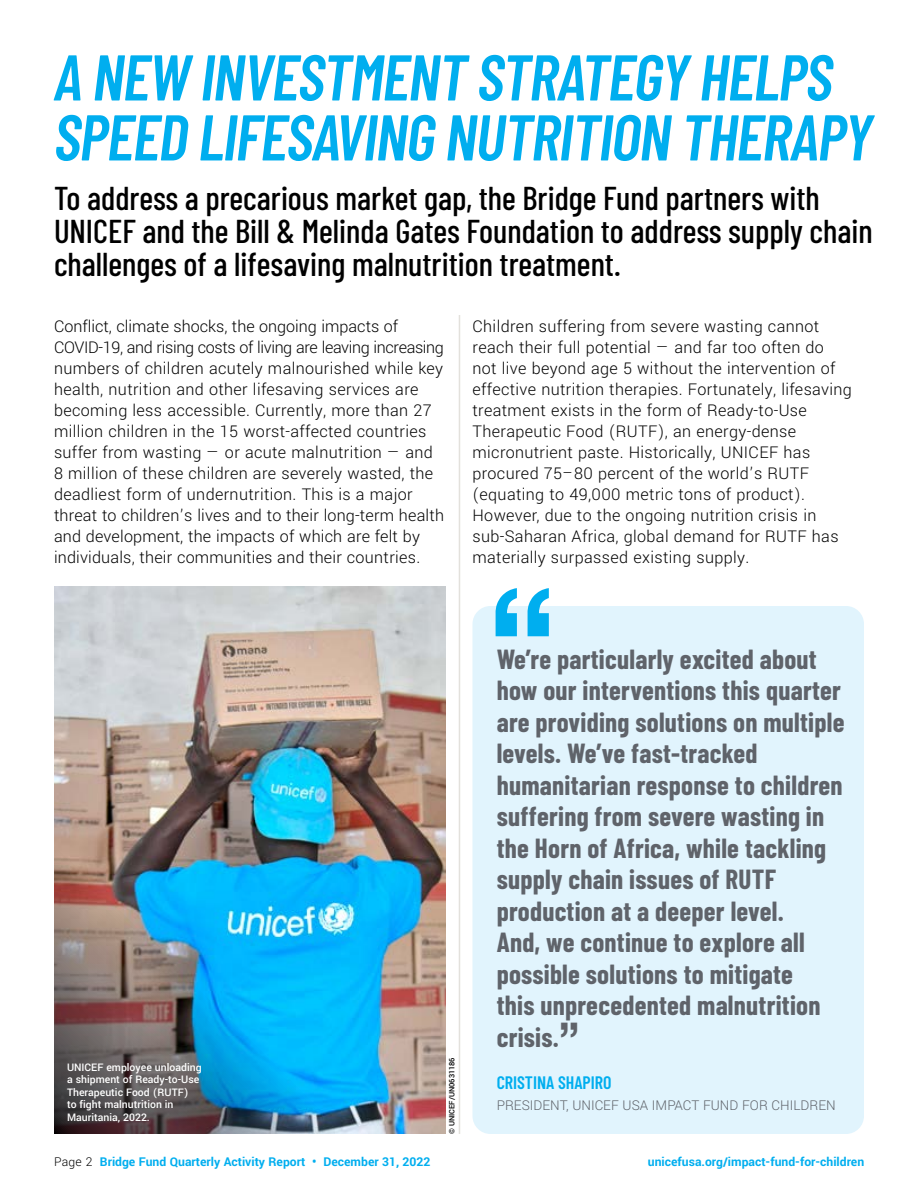
<style>
.page{position:relative;width:918px;height:1188px;background:#fff}
.page>*{position:absolute;margin:0;border:0;box-sizing:border-box;transform-origin:0 0}
.t1{font:700 150px "Helvetica Neue";color:#00aeef}
.t2{font:italic 600 64.5px/60px "Barlow Condensed";letter-spacing:-.02em;color:#00aeef}
.t3{font:700 45px "Helvetica Neue";color:#5f636a}
.t4{font:500 33px/33px "Barlow Condensed";color:#000}
.t5{font:700 27px/31.5px "Barlow Condensed";letter-spacing:.01em;color:#5f636a}
.t6{font:300 18px/21px "Yantramanav";letter-spacing:.02em;color:#000}
.t7{font:600 18px "Barlow Condensed";color:#00aeef}
.t8{font:300 15px "Yantramanav";color:#5f636a}
.t9{font:700 13.5px "Yantramanav";color:#00aeef}
.t10{font:500 11.7px/12.5px "Yantramanav";color:#fff}
.t11{font:500 8.25px "Yantramanav";color:#000}
.s1{font-weight:300;color:#000}
</style>
<div class="page">
<hr style="left:459px;top:315px;width:1px;height:819px;background:#e3e1dc">
<img style="left:54px;top:587px;width:392px;height:547px">
<img style="left:54px;top:850px;width:281px;height:284px">
<div style="left:472px;top:606px;width:392px;height:528px;background:#e1f4fd;border-radius:18px"></div>
<h2 class="t2" style="left:54px;top:43px;width:820px">A NEW INVESTMENT STRATEGY HELPS<br>SPEED LIFESAVING NUTRITION THERAPY</h2>
<h3 class="t4" style="left:54px;top:179px;width:820px">To address a precarious market gap, the Bridge Fund partners with<br>UNICEF and the Bill &amp; Melinda Gates Foundation to address supply chain challenges of a lifesaving malnutrition treatment.</h3>
<p class="t6" style="left:472px;top:316px;width:381px">Children suffering from severe wasting cannot reach their full potential — and far too often do not live beyond age 5 without the intervention of effective nutrition therapies. Fortunately, lifesaving treatment exists in the form of Ready-to-Use Therapeutic Food (RUTF), an energy-dense micronutrient paste. Historically, UNICEF has procured 75–80 percent of the world’s RUTF (equating to 49,000 metric tons of product).<br>However, due to the ongoing nutrition crisis in sub-Saharan Africa, global demand for RUTF has materially surpassed existing supply.</p>
<p class="t6" style="left:54px;top:316px;width:392px">Conflict, climate shocks, the ongoing impacts of COVID-19, and rising costs of living are leaving increasing numbers of children acutely malnourished while key health, nutrition and other lifesaving services are becoming less accessible. Currently, more than 27 million children in the 15 worst-affected countries suffer from wasting — or acute malnutrition — and 8 million of these children are severely wasted, the deadliest form of undernutrition. This is a major threat to children’s lives and to their long-term health and development, the impacts of which are felt by individuals, their communities and their countries.</p>
<p class="t10" style="left:67px;top:1061px;width:136px">UNICEF employee unloading a shipment of Ready-to-Use<br>Therapeutic Food (RUTF)<br>to fight malnutrition in<br>Mauritania, 2022.</p>
<p class="t11" style="left:447px;top:1134px;width:78px;rotate:-90deg">© UNICEF/UN0631186</p>
<h1 class="t1" style="left:488px;top:524px;width:71px">“</h1>
<p class="t5" style="left:497px;top:642px;width:349px">We’re particularly excited about how our interventions this quarter are providing solutions on multiple levels. We’ve fast-tracked humanitarian response to children suffering from severe wasting in the Horn of Africa, while tackling supply chain issues of RUTF production at a deeper level.<br>And, we continue to explore all possible solutions to mitigate<br>this unprecedented malnutrition crisis.</p>
<p class="t7" style="left:497px;top:1070px;width:116px">CRISTINA SHAPIRO</p>
<p class="t8" style="left:497px;top:1096px;width:340px">PRESIDENT, UNICEF USA IMPACT FUND FOR CHILDREN</p>
<h3 class="t3" style="left:559px;top:1004px;width:22px">”</h3>
<p class="t9" style="left:54px;top:1154px;width:378px"><span class="s1">Page 2</span> Bridge Fund Quarterly Activity Report • December 31, 2022</p>
<p class="t9" style="left:648px;top:1154px;width:218px">unicefusa.org/impact-fund-for-children</p>
</div>
